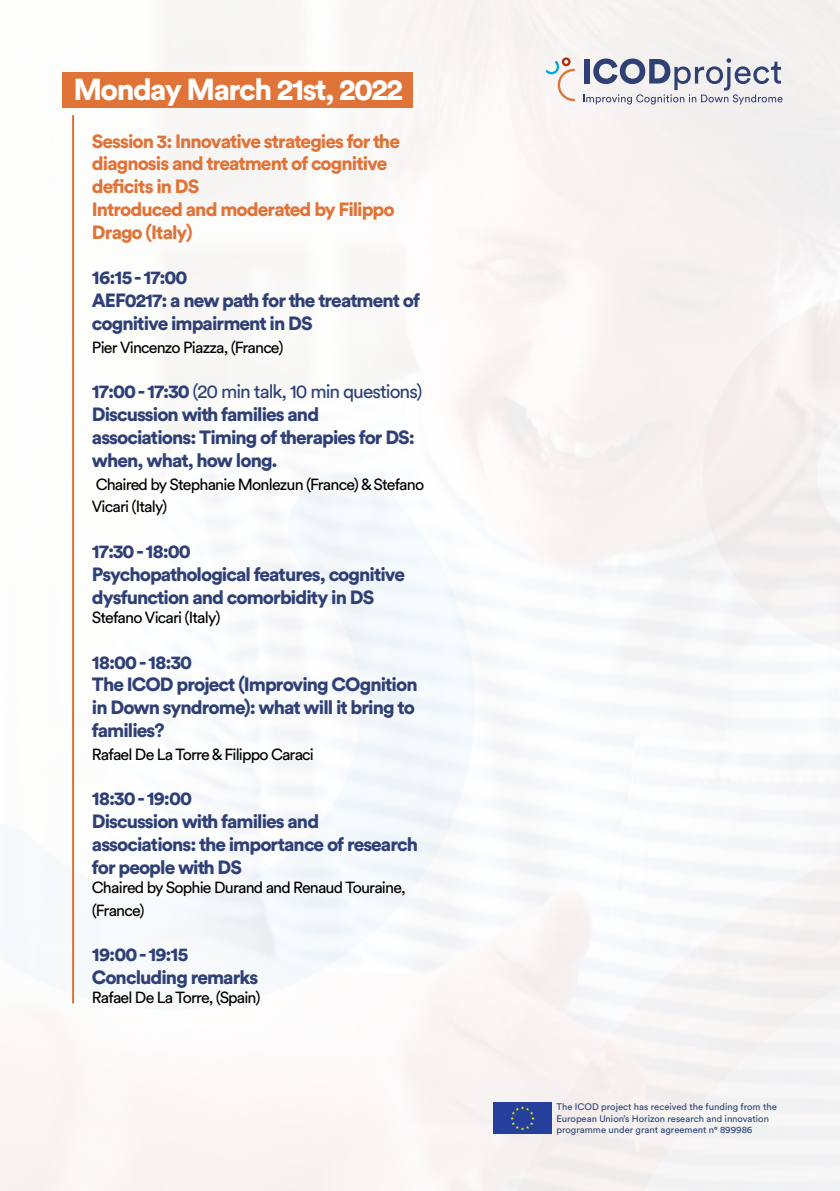
<style>
.page{position:relative;width:840px;height:1191px;background:#fff}
.page>*{position:absolute;margin:0;border:0;box-sizing:border-box;transform-origin:0 0}
.t1{font:900 30px "Circular Std";letter-spacing:-.05em;color:#fff}
.t2{font:900 19px/22.8px "Circular Std";letter-spacing:-.05em;color:#2e4075}
.t3{font:900 19px/22.8px "Circular Std";letter-spacing:-.05em;color:#e07338}
.t4{font:16px/22.8px "Circular Std";letter-spacing:-.05em;color:#000}
.t5{font:9.4px/11.4px "Circular Std";color:#2e4075}
.s1{font-weight:400}
</style>
<div class="page">
<div style="left:0;top:0;width:839px;height:1191px;background:#f9f7f6"></div>
<svg style="left:702px;top:293px;width:137px;height:362px"></svg>
<svg style="left:0;top:368px;width:442px;height:771px"></svg>
<div style="left:411px;top:743px;width:428px;height:448px;background:#f7f6f6"></div>
<hr style="left:72px;top:115px;width:2px;height:888px;background:#e07338">
<div style="left:62px;top:72px;width:351px;height:36px;background:#e07338"></div>
<svg style="left:583px;top:58px;width:199px;height:46px"></svg>
<svg style="left:545px;top:57px;width:29px;height:44px"></svg>
<div style="left:493px;top:1102px;width:58px;height:31px;background:#24409c"></div>
<svg style="left:510px;top:1106px;width:24px;height:24px"></svg>
<h1 class="t1" style="left:73px;top:69px;width:331px">Monday March 21st, 2022</h1>
<p class="t3" style="left:92px;top:129px;width:309px">Session 3: Innovative strategies for the diagnosis and treatment of cognitive deficits in DS<br>Introduced and moderated by Filippo<br>Drago (Italy)</p>
<p class="t2" style="left:92px;top:266px;width:329px">16:15 - 17:00<br>AEF0217: a new path for the treatment of cognitive impairment in DS</p>
<p class="t4" style="left:92px;top:335px;width:193px">Pier Vincenzo Piazza, (France)</p>
<p class="t2" style="left:92px;top:380px;width:332px">17:00 - 17:30 <span class="s1">(20 min talk, 10 min questions)<br></span>Discussion with families and associations: Timing of therapies for DS: when, what, how long.</p>
<p class="t4" style="left:92px;top:472px;width:333px">Chaired by Stephanie Monlezun (France) &amp; Stefano<br>Vicari (Italy)</p>
<p class="t2" style="left:92px;top:539px;width:314px">17:30 - 18:00<br>Psychopathological features, cognitive dysfunction and comorbidity in DS</p>
<p class="t4" style="left:92px;top:605px;width:130px">Stefano Vicari (Italy)</p>
<p class="t2" style="left:92px;top:650px;width:327px">18:00 - 18:30<br>The ICOD project (Improving COgnition in Down syndrome): what will it bring to families?</p>
<p class="t4" style="left:92px;top:742px;width:223px">Rafael De La Torre &amp; Filippo Caraci</p>
<p class="t2" style="left:92px;top:787px;width:327px">18:30 - 19:00<br>Discussion with families and associations: the importance of research for people with DS</p>
<p class="t4" style="left:92px;top:875px;width:315px">Chaired by Sophie Durand and Renaud Touraine, (France)</p>
<p class="t2" style="left:92px;top:943px;width:168px">19:00 - 19:15<br>Concluding remarks</p>
<p class="t4" style="left:92px;top:986px;width:170px">Rafael De La Torre, (Spain)</p>
<p class="t5" style="left:556px;top:1101px;width:222px">The ICOD project has received the funding from the<br>European Union’s Horizon research and innovation programme under grant agreement n° 899986</p>
</div>
